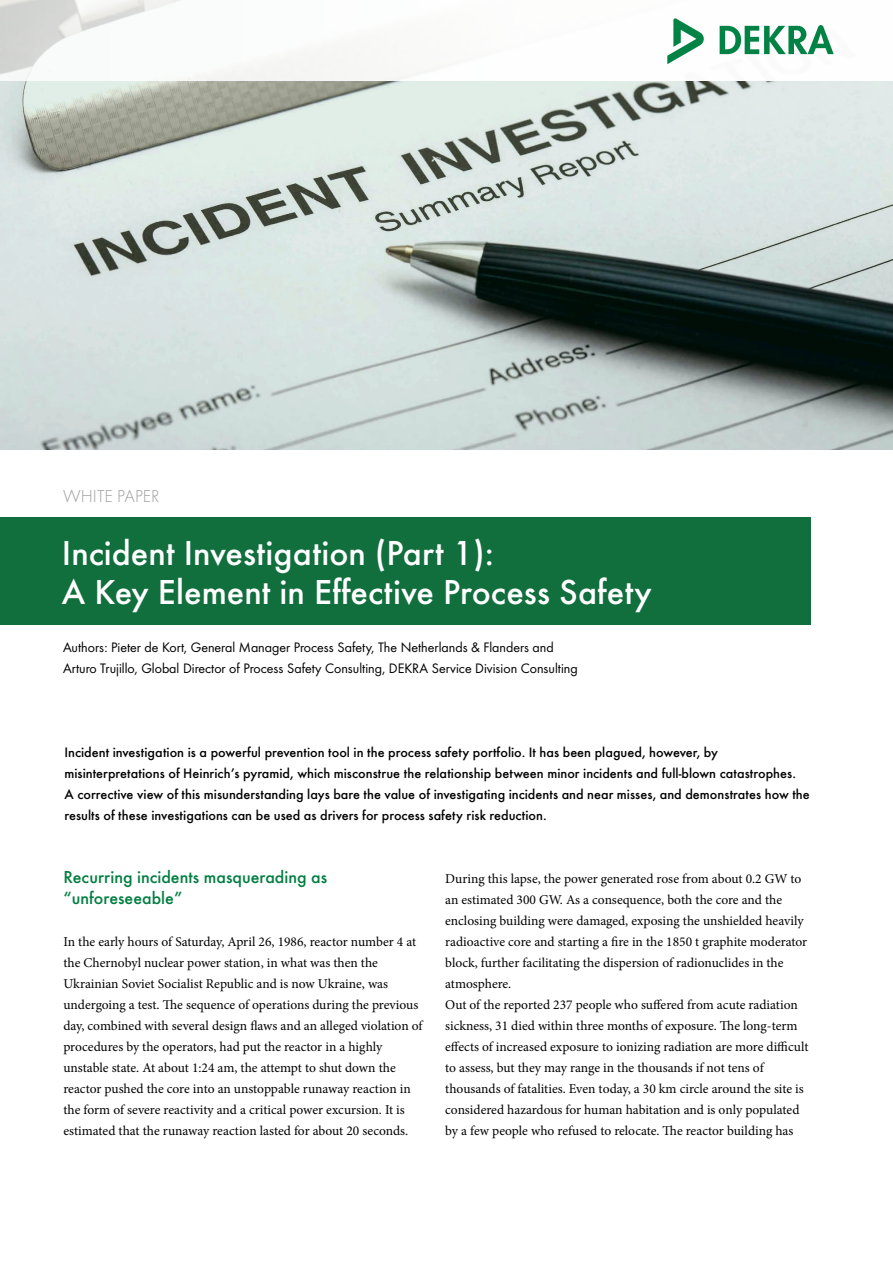
<style>
.page{position:relative;width:893px;height:1263px;background:#fff}
.page>*{position:absolute;margin:0;border:0;box-sizing:border-box;transform-origin:0 0}
.t1{font:500 36px/39px "Futura";color:#fff}
.t2{font:500 18px/21px "Futura";color:#007d40}
.t3{font:300 18px "Futura";color:#9c9d9d}
.t4{font:500 14.25px/21px "Futura";color:#000}
.t5{font:14.25px/21px "Futura Boo";color:#000}
.t6{font:13.5px/21px "Minion Pro";color:#000}
</style>
<div class="page">
<div style="left:0;top:517px;width:810px;height:108px;background:#116e3d"></div>
<svg style="left:0;top:80px;width:893px;height:370px;background:#b3bebb"></svg>
<svg style="left:720px;top:25px;width:114px;height:29px"></svg>
<svg style="left:667px;top:18px;width:37px;height:46px"></svg>
<h2 class="t3" style="left:63px;top:484px;width:98px">WHITE PAPER</h2>
<h1 class="t1" style="left:62px;top:530px;width:591px">Incident Investigation (Part 1):<br>A Key Element in Effective Process Safety</h1>
<p class="t5" style="left:63px;top:636px;width:516px">Authors: Pieter de Kort, General Manager Process Safety, The Netherlands &amp; Flanders and<br>Arturo Trujillo, Global Director of Process Safety Consulting, DEKRA Service Division Consulting</p>
<p class="t4" style="left:64px;top:740px;width:747px">Incident investigation is a powerful prevention tool in the process safety portfolio. It has been plagued, however, by misinterpretations of Heinrich’s pyramid, which misconstrue the relationship between minor incidents and full-blown catastrophes.<br>A corrective view of this misunderstanding lays bare the value of investigating incidents and near misses, and demonstrates how the results of these investigations can be used as drivers for process safety risk reduction.</p>
<h2 class="t2" style="left:63px;top:864px;width:265px">Recurring incidents masquerading as “unforeseeable”</h2>
<p class="t6" style="left:63px;top:931px;width:361px">In the early hours of Saturday, April 26, 1986, reactor number 4 at the Chernobyl nuclear power station, in what was then the Ukrainian Soviet Socialist Republic and is now Ukraine, was undergoing a test. The sequence of operations during the previous day, combined with several design flaws and an alleged violation of procedures by the operators, had put the reactor in a highly unstable state. At about 1:24 am, the attempt to shut down the reactor pushed the core into an unstoppable runaway reaction in the form of severe reactivity and a critical power excursion. It is estimated that the runaway reaction lasted for about 20 seconds.</p>
<p class="t6" style="left:445px;top:868px;width:365px">During this lapse, the power generated rose from about 0.2 GW to an estimated 300 GW. As a consequence, both the core and the enclosing building were damaged, exposing the unshielded heavily radioactive core and starting a fire in the 1850 t graphite moderator block, further facilitating the dispersion of radionuclides in the atmosphere.<br>Out of the reported 237 people who suffered from acute radiation sickness, 31 died within three months of exposure. The long-term effects of increased exposure to ionizing radiation are more difficult to assess, but they may range in the thousands if not tens of thousands of fatalities. Even today, a 30 km circle around the site is considered hazardous for human habitation and is only populated by a few people who refused to relocate. The reactor building has</p>
</div>
